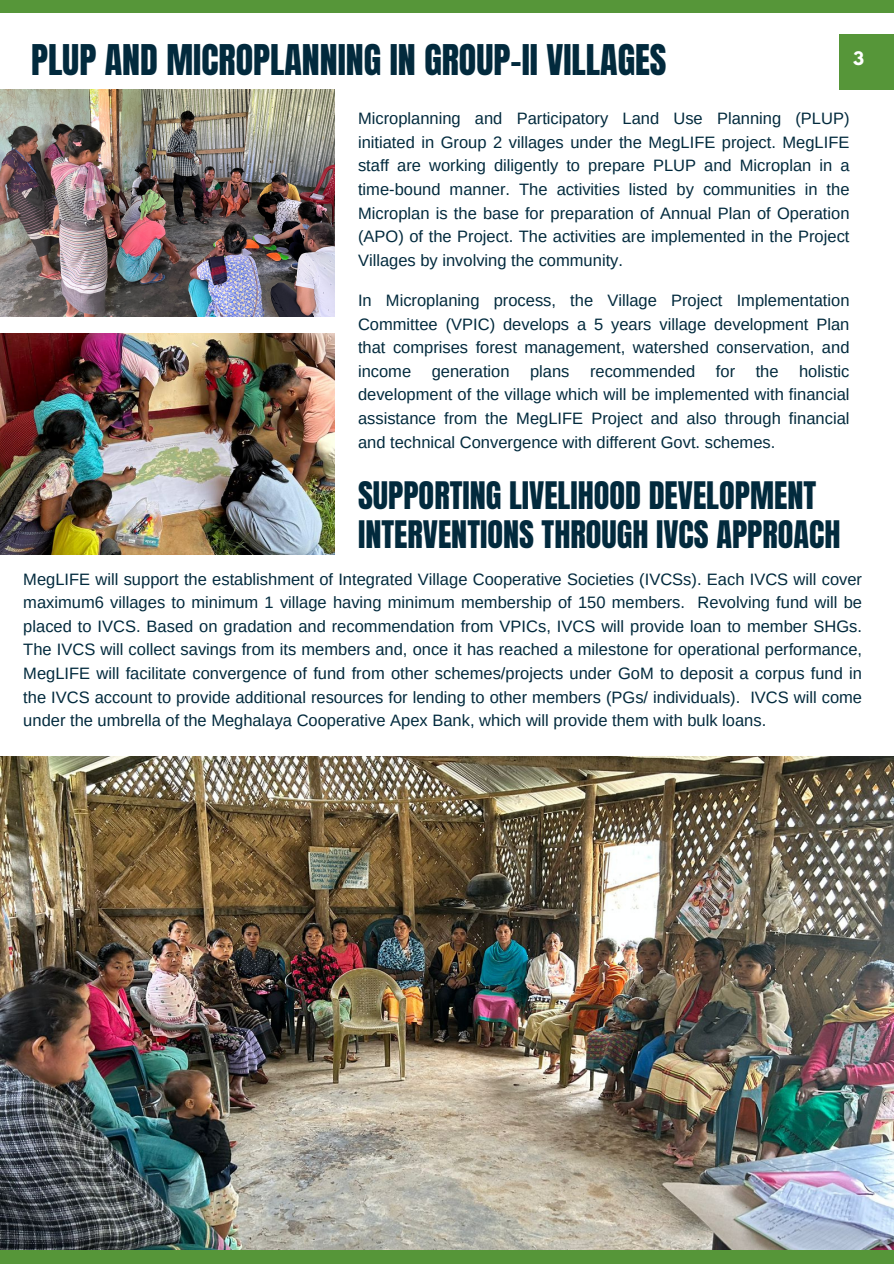
<style>
.page{position:relative;width:894px;height:1264px;background:#fff}
.page>*{position:absolute;margin:0;border:0;box-sizing:border-box;transform-origin:0 0}
.t1{font:36px "Anton";color:#022a3d}
.t2{font:32.25px/38.2px "Anton";color:#022a3d}
.t3{font:16.5px/23.7px "Arimo";color:#022a3d;text-align:justify}
.t4{font:700 16.5px "League Spartan";color:#fff}
</style>
<div class="page">
<div style="left:0;top:0;width:893px;height:12px;background:#569639"></div>
<div style="left:0;top:1249px;width:893px;height:14px;background:#569639"></div>
<div style="left:839px;top:34px;width:54px;height:55px;background:#569639"></div>
<img style="left:0;top:756px;width:893px;height:493px">
<img style="left:0;top:333px;width:334px;height:221px">
<img style="left:0;top:89px;width:334px;height:228px">
<p class="t1" style="left:31px;top:34px;width:637px">PLUP AND MICROPLANNING IN GROUP-II VILLAGES</p>
<h1 class="t4" style="left:852px;top:51px;width:12px">3</h1>
<p class="t3" style="left:358px;top:106px;width:493px">Microplanning and Participatory Land Use Planning (PLUP) initiated in Group 2 villages under the MegLIFE project. MegLIFE staff are working diligently to prepare PLUP and Microplan in a time-bound manner. The activities listed by communities in the Microplan is the base for preparation of Annual Plan of Operation (APO) of the Project. The activities are implemented in the Project Villages by involving the community.</p>
<p class="t3" style="left:358px;top:288px;width:493px">In Microplaning process, the Village Project Implementation Committee (VPIC) develops a 5 years village development Plan that comprises forest management, watershed conservation, and income generation plans recommended for the holistic development of the village which will be implemented with financial assistance from the MegLIFE Project and also through financial and technical Convergence with different Govt. schemes.</p>
<p class="t2" style="left:358px;top:477px;width:484px">SUPPORTING LIVELIHOOD DEVELOPMENT<br>INTERVENTIONS THROUGH IVCS APPROACH</p>
<h2 class="t3" style="left:23px;top:567px;width:840px">MegLIFE will support the establishment of Integrated Village Cooperative Societies (IVCSs). Each IVCS will cover maximum6 villages to minimum 1 village having minimum membership of 150 members. Revolving fund will be placed to IVCS. Based on gradation and recommendation from VPICs, IVCS will provide loan to member SHGs.<br>The IVCS will collect savings from its members and, once it has reached a milestone for operational performance, MegLIFE will facilitate convergence of fund from other schemes/projects under GoM to deposit a corpus fund in the IVCS account to provide additional resources for lending to other members (PGs/ individuals). IVCS will come under the umbrella of the Meghalaya Cooperative Apex Bank, which will provide them with bulk loans.</h2>
</div>
